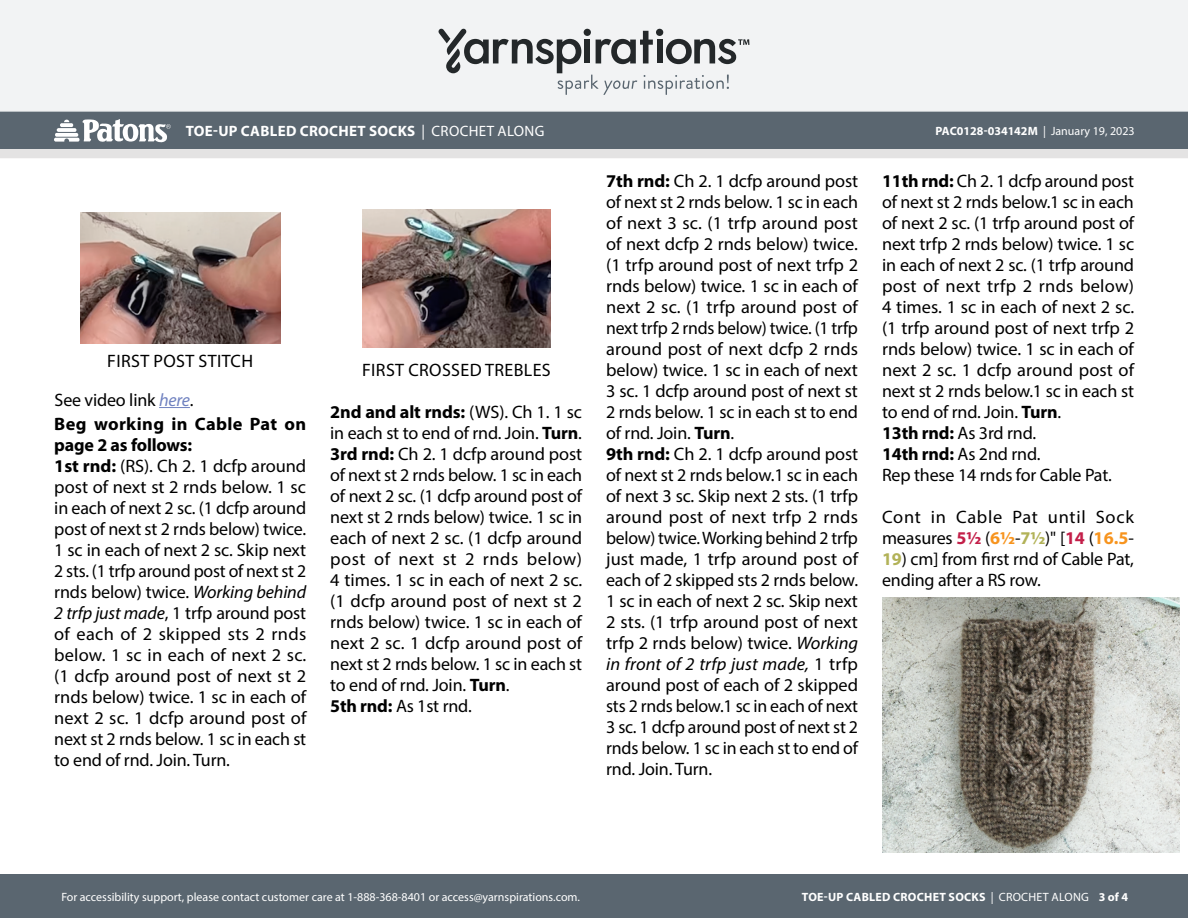
<style>
.page{position:relative;width:1188px;height:918px;background:#fff}
.page>*{position:absolute;margin:0;border:0;box-sizing:border-box;transform-origin:0 0}
.Body_-__Auto_Style_w{font:18px/21px "Myriad Pro";letter-spacing:-.01em;color:#000;text-align:justify}
.Body_-__Color_coded{font:18px/21px "Myriad Pro";letter-spacing:.035em;color:#000}
.Body_-__Color_coded-2{font:18px/21px "Myriad Pro";letter-spacing:-.01em;color:#000}
.Body_-__Auto_Style_w-2{font:700 18px/21px "Myriad Pro";letter-spacing:.01em;color:#000}
.Diagram___Schematic{font:18px "Myriad Pro";letter-spacing:.02em;color:#000}
.Header_-_Name___Type{font:700 15px "Myriad Pro";letter-spacing:.02em;color:#fff}
.t1{font:12px "Myriad Pro";color:#fff}
.Footer_-_Sku___Date{font:700 12px "Myriad Pro";letter-spacing:.02em;color:#fff}
.Footer_-_Sku___Date-2{font:700 12px "Myriad Pro";color:#fff}
.s1{font-weight:400}
.s2{font-style:italic;color:#7082c0}
.s3{font-weight:700}
.s4{font-style:italic}
.s5{font-weight:700;color:#c31f49}
.s6{font-weight:700;color:#f7941e}
.s7{font-weight:700;color:#b2b258}
</style>
<div class="page">
<div style="left:0;top:875px;width:1188px;height:43px;background:#5a6670"></div>
<div style="left:0;top:111px;width:1188px;height:38px;background:#5a6670"></div>
<div style="left:0;top:0;width:1188px;height:112px;background:#f2f3f4"></div>
<svg style="left:438px;top:29px;width:311px;height:66px"></svg>
<svg style="left:0;top:119px;width:1188px;height:39px"></svg>
<hr style="left:159px;top:407px;width:31px;height:1px;background:#7082c0">
<img style="left:80px;top:213px;width:200px;height:131px">
<img style="left:362px;top:209px;width:188px;height:139px">
<img style="left:882px;top:597px;width:298px;height:256px">
<p class="Header_-_Name___Type" style="left:186px;top:121px;width:360px">TOE-UP CABLED CROCHET SOCKS <span class="s1">| CROCHET ALONG</span></p>
<p class="Footer_-_Sku___Date-2" style="left:935px;top:123px;width:201px">PAC0128-034142M <span class="s1">| January 19, 2023</span></p>
<p class="Diagram___Schematic" style="left:107px;top:350px;width:147px">FIRST POST STITCH</p>
<p class="Body_-__Auto_Style_w" style="left:55px;top:389px;width:141px">See video link <span class="s2">here</span>.</p>
<p class="Body_-__Auto_Style_w-2" style="left:54px;top:413px;width:253px">Beg working in Cable Pat on page 2 as follows:</p>
<p class="Body_-__Auto_Style_w" style="left:54px;top:455px;width:254px"><span class="s3">1st rnd:</span> (RS). Ch 2. 1 dcfp around post of next st 2 rnds below. 1 sc in each of next 2 sc. (1 dcfp around post of next st 2 rnds below) twice.<br>1 sc in each of next 2 sc. Skip next 2 sts. (1 trfp around post of next st 2 rnds below) twice. <span class="s4">Working behind 2 trfp just made</span>, 1 trfp around post of each of 2 skipped sts 2 rnds below. 1 sc in each of next 2 sc. (1 dcfp around post of next st 2 rnds below) twice. 1 sc in each of next 2 sc. 1 dcfp around post of next st 2 rnds below. 1 sc in each st to end of rnd. Join. Turn.</p>
<p class="Diagram___Schematic" style="left:362px;top:359px;width:190px">FIRST CROSSED TREBLES</p>
<p class="Body_-__Auto_Style_w" style="left:330px;top:401px;width:253px"><span class="s3">2nd and alt rnds:</span> (WS). Ch 1. 1 sc in each st to end of rnd. Join. <span class="s3">Turn</span>.</p>
<p class="Body_-__Auto_Style_w" style="left:330px;top:443px;width:254px"><span class="s3">3rd rnd:</span> Ch 2. 1 dcfp around post of next st 2 rnds below. 1 sc in each of next 2 sc. (1 dcfp around post of next st 2 rnds below) twice. 1 sc in each of next 2 sc. (1 dcfp around post of next st 2 rnds below)<br>4 times. 1 sc in each of next 2 sc. (1 dcfp around post of next st 2 rnds below) twice. 1 sc in each of next 2 sc. 1 dcfp around post of next st 2 rnds below. 1 sc in each st to end of rnd. Join. <span class="s3">Turn</span>.</p>
<p class="Body_-__Auto_Style_w" style="left:330px;top:695px;width:143px"><span class="s3">5th rnd:</span> As 1st rnd.</p>
<p class="Body_-__Auto_Style_w" style="left:606px;top:170px;width:254px"><span class="s3">7th rnd:</span> Ch 2. 1 dcfp around post of next st 2 rnds below. 1 sc in each of next 3 sc. (1 trfp around post of next dcfp 2 rnds below) twice. (1 trfp around post of next trfp 2 rnds below) twice. 1 sc in each of next 2 sc. (1 trfp around post of next trfp 2 rnds below) twice. (1 trfp around post of next dcfp 2 rnds below) twice. 1 sc in each of next 3 sc. 1 dcfp around post of next st 2 rnds below. 1 sc in each st to end of rnd. Join. <span class="s3">Turn</span>.</p>
<p class="Body_-__Auto_Style_w" style="left:606px;top:443px;width:254px"><span class="s3">9th rnd:</span> Ch 2. 1 dcfp around post of next st 2 rnds below.1 sc in each of next 3 sc. Skip next 2 sts. (1 trfp around post of next trfp 2 rnds below) twice. Working behind 2 trfp just made, 1 trfp around post of each of 2 skipped sts 2 rnds below.<br>1 sc in each of next 2 sc. Skip next 2 sts. (1 trfp around post of next trfp 2 rnds below) twice. <span class="s4">Working in front of 2 trfp just made,</span> 1 trfp around post of each of 2 skipped sts 2 rnds below.1 sc in each of next 3 sc. 1 dcfp around post of next st 2 rnds below. 1 sc in each st to end of rnd. Join. Turn.</p>
<p class="Body_-__Auto_Style_w" style="left:882px;top:170px;width:254px"><span class="s3">11th rnd:</span> Ch 2. 1 dcfp around post of next st 2 rnds below.1 sc in each of next 2 sc. (1 trfp around post of next trfp 2 rnds below) twice. 1 sc in each of next 2 sc. (1 trfp around post of next trfp 2 rnds below)<br>4 times. 1 sc in each of next 2 sc. (1 trfp around post of next trfp 2 rnds below) twice. 1 sc in each of next 2 sc. 1 dcfp around post of next st 2 rnds below.1 sc in each st to end of rnd. Join. <span class="s3">Turn</span>.</p>
<p class="Body_-__Auto_Style_w" style="left:882px;top:422px;width:156px"><span class="s3">13th rnd:</span> As 3rd rnd.</p>
<p class="Body_-__Auto_Style_w" style="left:882px;top:443px;width:160px"><span class="s3">14th rnd:</span> As 2nd rnd.</p>
<p class="Body_-__Auto_Style_w" style="left:882px;top:464px;width:231px">Rep these 14 rnds for Cable Pat.</p>
<p class="Body_-__Color_coded" style="left:882px;top:506px;width:253px">Cont in Cable Pat until Sock measures <span class="s5">5½</span> (<span class="s6">6½</span>-<span class="s7">7½</span>)" [<span class="s5">14</span> (<span class="s6">16.5</span>-</p>
<p class="Body_-__Color_coded-2" style="left:882px;top:548px;width:253px"><span class="s7">19</span>) cm] from first rnd of Cable Pat, ending after a RS row.</p>
<p class="t1" style="left:61px;top:889px;width:520px">For accessibility support, please contact customer care at 1-888-368-8401 or access@yarnspirations.com.</p>
<p class="Footer_-_Sku___Date" style="left:802px;top:889px;width:328px">TOE-UP CABLED CROCHET SOCKS <span class="s1">| CROCHET ALONG</span> 3 of 4</p>
</div>
